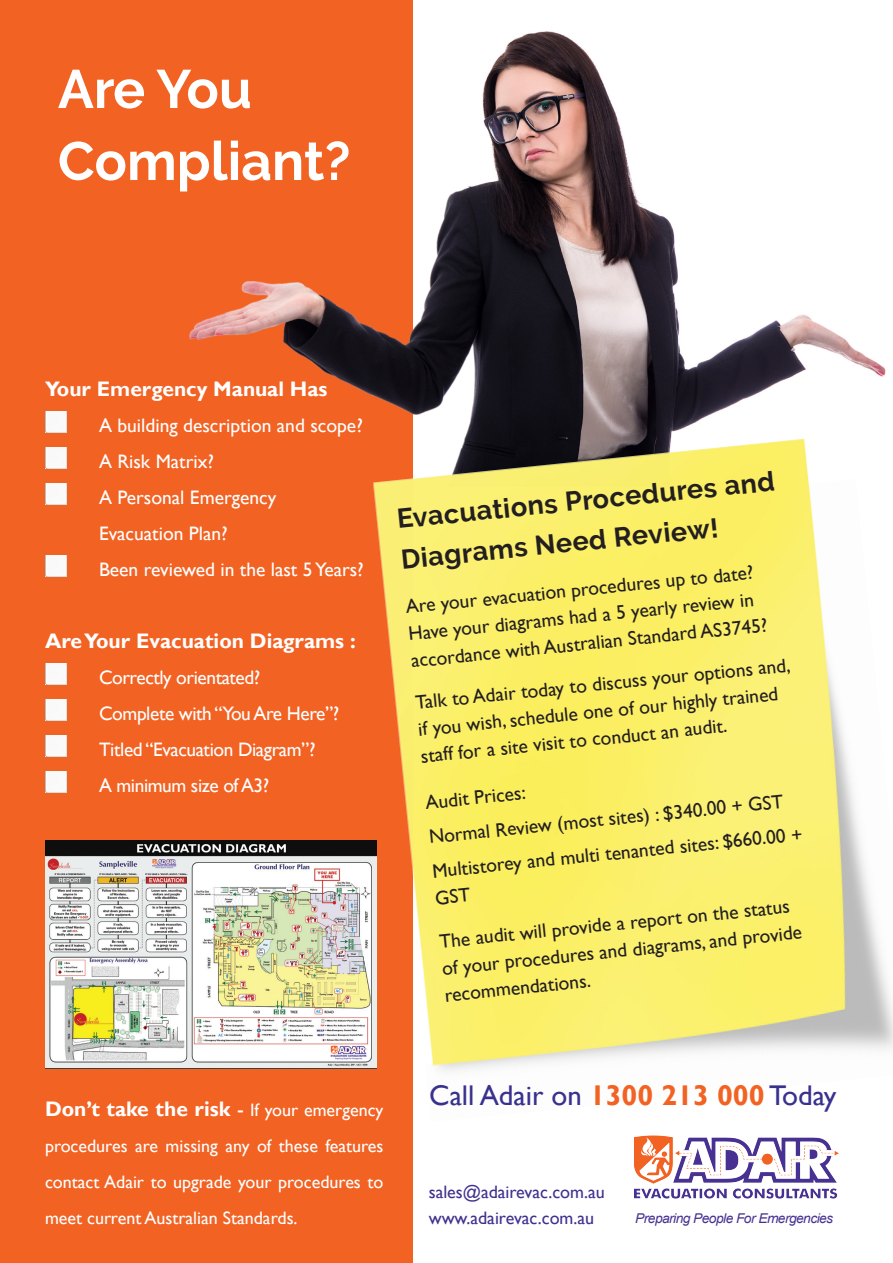
<style>
.page{position:relative;width:893px;height:1263px;background:#fff}
.page>*{position:absolute;margin:0;border:0;box-sizing:border-box;transform-origin:0 0}
.bullet_points_gold{font:700 54px "Raleway";color:#fff}
.t1{font:28.5px "Gill Sans";color:#39318e}
.t2{font:700 27px/40.3px "Raleway";color:#231f20}
.bullet_points_gold-2{font:700 21px "Gill Sans";color:#fff}
.t3{font:19.5px/26.8px "Gill Sans";color:#231f20}
.bullet_points_gold-3{font:19.5px/36px "Gill Sans";color:#fff}
.bullet_points_gold-4{font:19.5px "Gill Sans";letter-spacing:-.02em;color:#fff}
.t4{font:18px/36px "Gill Sans";color:#fff;text-align:justify}
.t5{font:18px "Gill Sans";color:#41318f}
.t6{font:italic 13.5px "Arial";letter-spacing:-.04em;color:#483192}
.s1{font-weight:400}
.s2{font-weight:400;font-size:18px}
.s3{font-weight:700;color:#f26323}
</style>
<div class="page">
<div style="left:0;top:0;width:412px;height:1263px;background:#f26223"></div>
<img style="left:189px;top:0;width:697px;height:427px">
<img style="left:45px;top:411px;width:21px;height:21px">
<img style="left:45px;top:447px;width:21px;height:21px">
<img style="left:45px;top:483px;width:21px;height:21px">
<img style="left:45px;top:555px;width:21px;height:21px">
<img style="left:45px;top:663px;width:21px;height:21px">
<img style="left:45px;top:699px;width:21px;height:21px">
<img style="left:45px;top:735px;width:21px;height:21px">
<img style="left:45px;top:771px;width:21px;height:21px">
<img style="left:366px;top:427px;width:527px;height:695px">
<img style="left:634px;top:1135px;width:205px;height:64px">
<img style="left:45px;top:840px;width:331px;height:228px">
<p class="bullet_points_gold" style="left:58px;top:58px;width:196px">Are You</p>
<p class="bullet_points_gold" style="left:58px;top:130px;width:294px">Compliant?</p>
<p class="bullet_points_gold-2" style="left:45px;top:376px;width:284px">Your Emergency Manual Has</p>
<p class="bullet_points_gold-3" style="left:99px;top:408px;width:266px">A building description and scope?<br>A Risk Matrix?<br>A Personal Emergency<br>Evacuation Plan?<br>Been reviewed in the last 5 Years?</p>
<p class="bullet_points_gold-2" style="left:45px;top:628px;width:312px">Are Your Evacuation Diagrams :</p>
<p class="bullet_points_gold-4" style="left:99px;top:666px;width:163px">Correctly orientated?</p>
<p class="bullet_points_gold-4" style="left:99px;top:702px;width:242px">Complete with “You Are Here”?</p>
<p class="bullet_points_gold-4" style="left:99px;top:738px;width:218px">Titled “Evacuation Diagram”?</p>
<p class="bullet_points_gold-4" style="left:99px;top:774px;width:172px">A minimum size of A3?</p>
<p class="t2" style="left:395px;top:500px;width:381px;rotate:-6deg">Evacuations Procedures and<br>Diagrams Need Review!</p>
<p class="t3" style="left:404px;top:595px;width:359px;rotate:-6deg">Are your evacuation procedures up to date?<br>Have your diagrams had a 5 yearly review in accordance with Australian Standard AS3745?</p>
<p class="t3" style="left:414px;top:690px;width:378px;rotate:-6deg">Talk to Adair today to discuss your options and, if you wish, schedule one of our highly trained staff for a site visit to conduct an audit.</p>
<p class="t3" style="left:424px;top:790px;width:102px;rotate:-6deg">Audit Prices:</p>
<p class="t3" style="left:428px;top:824px;width:357px;rotate:-6deg">Normal Review (most sites) : $340.00 + GST</p>
<p class="t3" style="left:431px;top:859px;width:373px;line-height:26.2px;rotate:-6deg">Multistorey and multi tenanted sites: $660.00 +<br>GST</p>
<p class="t3" style="left:438px;top:929px;width:363px;rotate:-6deg">The audit will provide a report on the status of your procedures and diagrams, and provide recommendations.</p>
<p class="bullet_points_gold-2" style="left:45px;top:1096px;width:340px">Don’t take the risk <span class="s1">-</span> <span class="s2">If your emergency</span></p>
<p class="t4" style="left:45px;top:1128px;width:340px">procedures are missing any of these features contact Adair to upgrade your procedures to meet current Australian Standards.</p>
<p class="t1" style="left:429px;top:1078px;width:409px">Call Adair on <span class="s3">1300 213 000</span> Today</p>
<p class="t5" style="left:429px;top:1182px;width:177px">sales@adairevac.com.au</p>
<p class="t5" style="left:429px;top:1207px;width:167px">www.adairevac.com.au</p>
<p class="t6" style="left:635px;top:1209px;width:199px">Preparing People For Emergencies</p>
</div>
